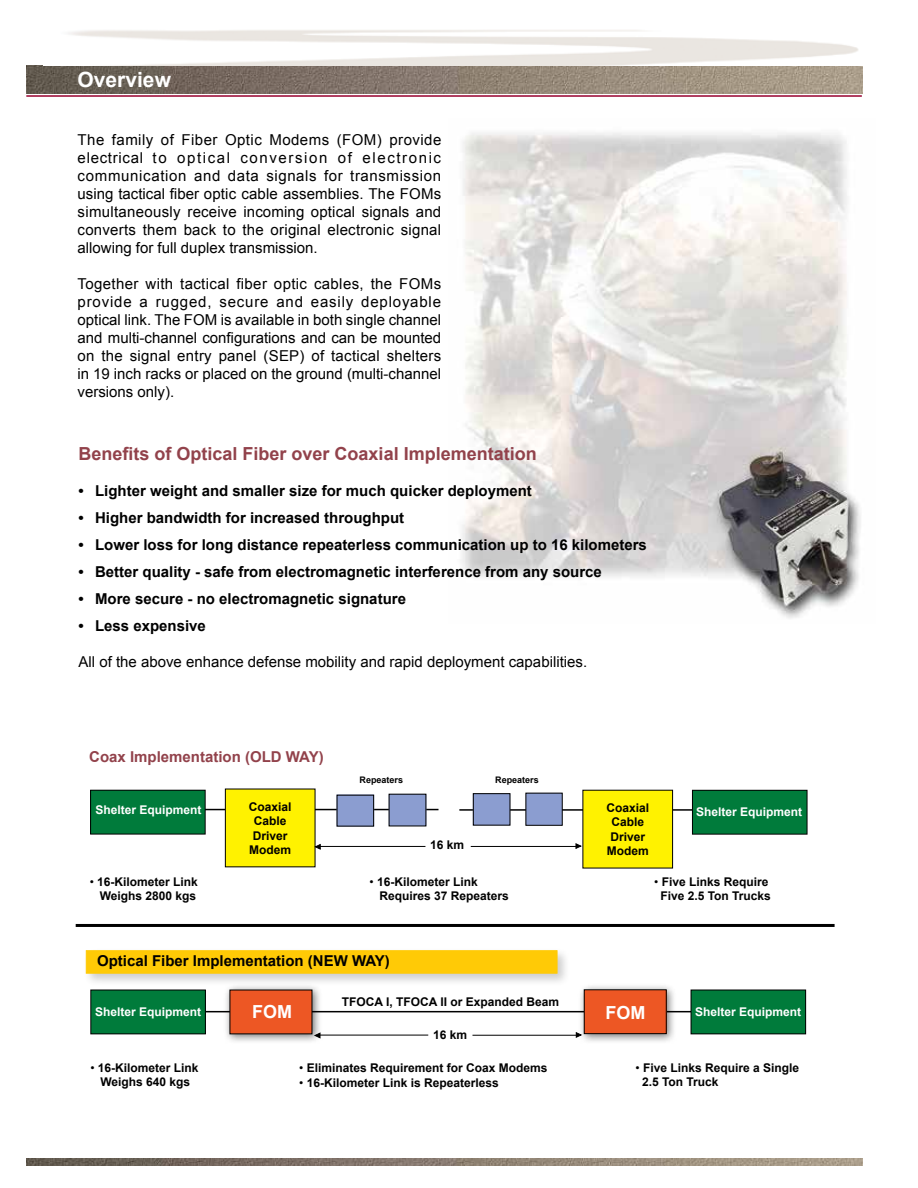
<style>
.page{position:relative;width:918px;height:1188px;background:#fff}
.page>*{position:absolute;margin:0;border:0;box-sizing:border-box;transform-origin:0 0}
.t1{font:700 21px "Arial";color:#fff}
.t2{font:700 18px "Arial";color:#92424b}
.t3{font:700 18px "Arial";color:#fff}
.t4{font:15px/18px "Arial";color:#000;text-align:justify}
.t5{font:700 15px "Arial";color:#000}
.t6{font:700 15px "Arial";color:#92424b}
.t7{font:700 12px/14.4px "Arial";color:#000;text-align:center}
.t8{font:700 12px "Arial";color:#fff}
.t9{font:700 9px "Arial";color:#000}
.s1{font-weight:400}
</style>
<div class="page">
<img style="left:26px;top:66px;width:836px;height:28px">
<hr style="left:26px;top:95px;width:836px;height:2px;background:#98002e">
<img style="left:26px;top:1158px;width:836px;height:7px">
<img style="left:461px;top:132px;width:400px;height:487px">
<hr style="left:193px;top:809px;width:246px;height:1px;background:#000">
<div style="left:337px;top:794px;width:37px;height:33px;background:#8b9dd0;border:2px solid #8b9dd0"></div>
<hr style="left:459px;top:809px;width:238px;height:2px;background:#000">
<div style="left:389px;top:794px;width:37px;height:32px;background:#8b9dd0"></div>
<div style="left:692px;top:790px;width:115px;height:44px;background:#007b3b"></div>
<div style="left:692px;top:790px;width:115px;height:45px;border:1px solid #000"></div>
<div style="left:583px;top:790px;width:90px;height:78px;background:#fff200"></div>
<div style="left:225px;top:789px;width:90px;height:78px;background:#fff200"></div>
<hr style="left:205px;top:1011px;width:489px;height:1px;background:#000">
<div style="left:473px;top:793px;width:37px;height:32px;background:#8b9dd0"></div>
<div style="left:526px;top:793px;width:36px;height:32px;background:#8b9dd0"></div>
<div style="left:91px;top:790px;width:114px;height:44px;background:#007b3b"></div>
<div style="left:90px;top:790px;width:116px;height:44px;border:1px solid #000"></div>
<hr style="left:471px;top:846px;width:106px;height:1px;background:#000">
<svg style="left:576px;top:844px;width:5px;height:4px"></svg>
<div style="left:223px;top:984px;width:100px;height:61px;background:#000;opacity:.53"></div>
<div style="left:230px;top:990px;width:82px;height:44px;background:#ed5724"></div>
<div style="left:691px;top:990px;width:115px;height:44px;background:#007b3b"></div>
<div style="left:691px;top:990px;width:115px;height:44px;border:1px solid #000"></div>
<div style="left:91px;top:990px;width:114px;height:44px;background:#007b3b"></div>
<div style="left:90px;top:990px;width:116px;height:44px;border:1px solid #000"></div>
<div style="left:578px;top:983px;width:99px;height:61px;background:#000;opacity:.53"></div>
<div style="left:584px;top:990px;width:82px;height:44px;background:#ed5724"></div>
<div style="left:584px;top:989px;width:83px;height:45px;border:1px solid #000"></div>
<div style="left:83px;top:947px;width:488px;height:40px;background:#000;opacity:.2"></div>
<div style="left:86px;top:950px;width:471px;height:24px;background:#ffca06;border:1px solid #ffca06"></div>
<hr style="left:472px;top:1035px;width:106px;height:1px;background:#000">
<svg style="left:576px;top:1033px;width:5px;height:4px"></svg>
<div style="left:473px;top:793px;width:37px;height:33px;border:1px solid #000"></div>
<div style="left:526px;top:793px;width:37px;height:33px;border:1px solid #000"></div>
<hr style="left:76px;top:924px;width:759px;height:3px;background:#000">
<hr style="left:319px;top:846px;width:106px;height:1px;background:#000">
<svg style="left:315px;top:845px;width:5px;height:4px"></svg>
<hr style="left:319px;top:1035px;width:109px;height:1px;background:#000">
<svg style="left:315px;top:1033px;width:5px;height:5px"></svg>
<h1 class="t1" style="left:78px;top:66px;width:95px">Overview</h1>
<p class="t4" style="left:78px;top:131px;width:365px">The family of Fiber Optic Modems (FOM) provide electrical to optical conversion of electronic communication and data signals for transmission using tactical fiber optic cable assemblies. The FOMs simultaneously receive incoming optical signals and converts them back to the original electronic signal allowing for full duplex transmission.</p>
<p class="t4" style="left:78px;top:275px;width:365px">Together with tactical fiber optic cables, the FOMs provide a rugged, secure and easily deployable optical link. The FOM is available in both single channel and multi-channel configurations and can be mounted on the signal entry panel (SEP) of tactical shelters in 19 inch racks or placed on the ground (multi-channel versions only).</p>
<p class="t2" style="left:79px;top:442px;width:460px">Benefits of Optical Fiber over Coaxial Implementation</p>
<p class="t5" style="left:79px;top:481px;width:455px">• Lighter weight and smaller size for much quicker deployment</p>
<p class="t5" style="left:79px;top:508px;width:327px">• Higher bandwidth for increased throughput</p>
<p class="t5" style="left:79px;top:535px;width:570px">• Lower loss for long distance repeaterless communication up to 16 kilometers</p>
<p class="t5" style="left:79px;top:562px;width:525px">• Better quality - safe from electromagnetic interference from any source</p>
<p class="t5" style="left:79px;top:589px;width:329px">• More secure - no electromagnetic signature</p>
<p class="t5" style="left:79px;top:616px;width:129px">• Less expensive</p>
<p class="t4" style="left:79px;top:653px;width:510px">All of the above enhance defense mobility and rapid deployment capabilities.</p>
<p class="t6" style="left:89px;top:747px;width:236px">Coax Implementation (OLD WAY)</p>
<p class="t8" style="left:95px;top:802px;width:108px">Shelter Equipment</p>
<p class="t7" style="left:249px;top:800px;width:44px">Coaxial<br>Cable<br>Driver<br>Modem</p>
<p class="t9" style="left:360px;top:774px;width:45px">Repeaters</p>
<p class="t7" style="left:430px;top:838px;width:36px">16 km</p>
<p class="t9" style="left:495px;top:774px;width:45px">Repeaters</p>
<p class="t7" style="left:607px;top:801px;width:44px">Coaxial<br>Cable<br>Driver<br>Modem</p>
<p class="t8" style="left:696px;top:804px;width:108px">Shelter Equipment</p>
<p class="t7" style="left:90px;top:875px;width:110px;text-align:right"><span class="s1">•</span> 16-Kilometer Link<br>Weighs 2800 kgs</p>
<p class="t7" style="left:380px;top:875px;width:131px;text-align:left;text-indent:-10px"><span class="s1">•</span> 16-Kilometer Link<br>Requires 37 Repeaters</p>
<p class="t7" style="left:654px;top:875px;width:118px"><span class="s1">•</span> Five Links Require<br>Five 2.5 Ton Trucks</p>
<p class="t5" style="left:97px;top:951px;width:294px">Optical Fiber Implementation (NEW WAY)</p>
<p class="t7" style="left:342px;top:995px;width:219px">TFOCA I, TFOCA II or Expanded Beam</p>
<p class="t7" style="left:433px;top:1028px;width:36px">16 km</p>
<p class="t3" style="left:252px;top:1000px;width:41px">FOM</p>
<p class="t3" style="left:606px;top:1000px;width:41px">FOM</p>
<p class="t8" style="left:95px;top:1004px;width:108px">Shelter Equipment</p>
<p class="t8" style="left:695px;top:1004px;width:108px">Shelter Equipment</p>
<p class="t7" style="left:90px;top:1061px;width:110px"><span class="s1">•</span> 16-Kilometer Link<br>Weighs 640 kgs</p>
<p class="t7" style="left:299px;top:1061px;width:250px"><span class="s1">•</span> Eliminates Requirement for Coax Modems</p>
<p class="t7" style="left:299px;top:1076px;width:201px"><span class="s1">•</span> 16-Kilometer Link is Repeaterless</p>
<p class="t7" style="left:642px;top:1061px;width:158px;text-align:left;text-indent:-7px"><span class="s1">•</span> Five Links Require a Single<br>2.5 Ton Truck</p>
</div>
